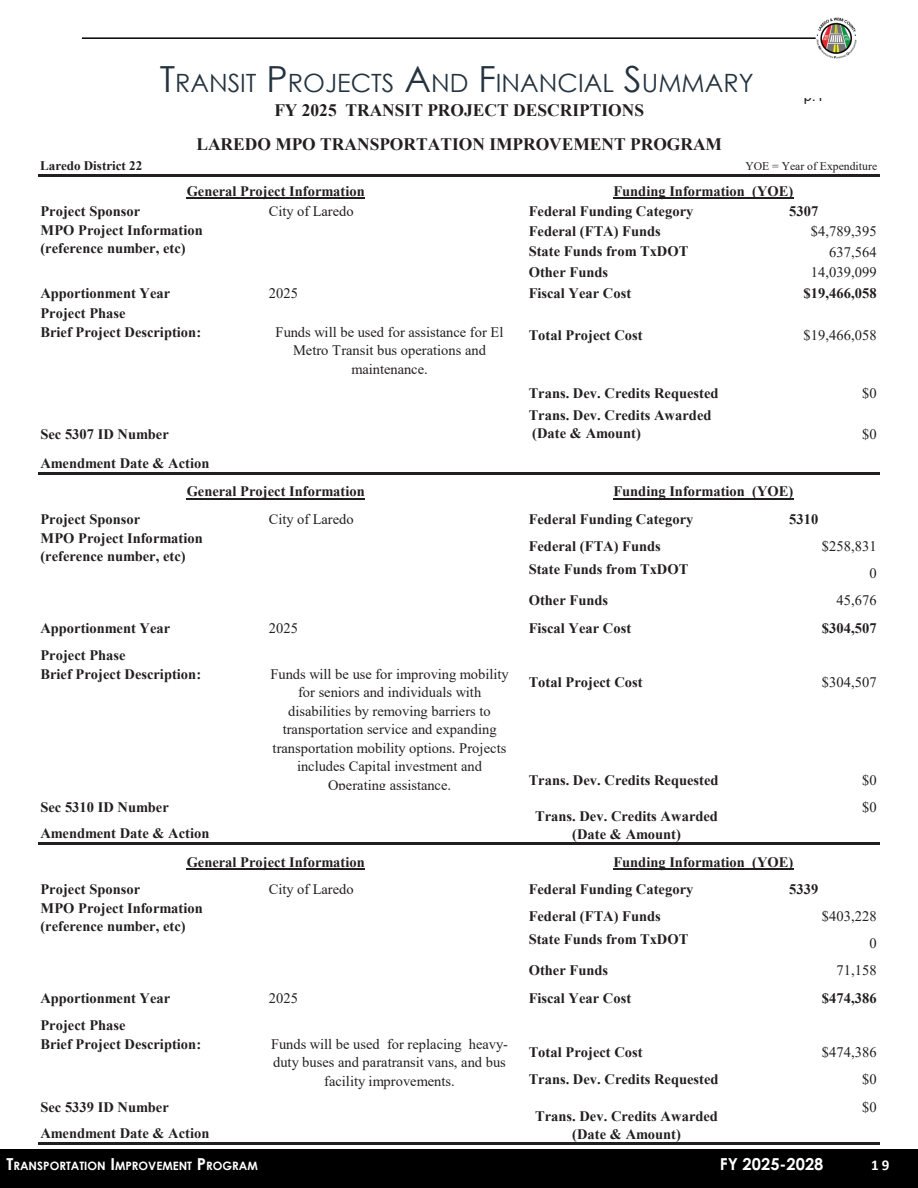
<style>
.page{position:relative;width:918px;height:1188px;background:#fff}
.page>*{position:absolute;margin:0;border:0;box-sizing:border-box;transform-origin:0 0}
._1_1_Sub-Chapter_-_Top{font:25.2px "Century Gothic";color:#24333f}
.t1{font:700 17.4px/33.9px "Times New Roman";color:#231f20;text-align:center}
.t2{font:700 16.5px "Century Gothic Pro";color:#fff}
.t3{font:700 15px "Calibri";color:#fff}
.t4{font:700 14.55px/18.3px "Times New Roman";color:#231f20}
.t5{font:14.55px/18.5px "Times New Roman";color:#231f20;text-align:center}
.t6{font:14.55px "Arial";color:#231f20}
.t7{font:700 13.05px "Times New Roman";color:#231f20}
.t8{font:11.7px "Times New Roman";letter-spacing:-.005em;color:#231f20}
.t9{font:700 11.55px "Century Gothic";color:#fff}
.s1{font-size:36px}
.s2{font-size:16.5px}
</style>
<div class="page">
<div style="left:0;top:1150px;width:918px;height:38px;background:#000"></div>
<hr style="left:187px;top:498px;width:178px;height:1px;background:#231f20">
<hr style="left:613px;top:498px;width:181px;height:1px;background:#231f20">
<hr style="left:187px;top:197px;width:178px;height:2px;background:#231f20">
<hr style="left:613px;top:197px;width:181px;height:2px;background:#231f20">
<hr style="left:187px;top:868px;width:178px;height:1px;background:#231f20">
<hr style="left:613px;top:868px;width:181px;height:1px;background:#231f20">
<hr style="left:38px;top:174px;width:842px;height:3px;background:#231f20">
<hr style="left:38px;top:472px;width:842px;height:3px;background:#231f20">
<hr style="left:38px;top:842px;width:842px;height:3px;background:#231f20">
<hr style="left:38px;top:1142px;width:842px;height:3px;background:#231f20">
<hr style="left:82px;top:37px;width:734px;height:2px;background:#000">
<img style="left:816px;top:17px;width:41px;height:42px">
<p class="_1_1_Sub-Chapter_-_Top" style="left:160px;top:65px;width:594px"><span class="s1">T</span>RANSIT <span class="s1">P</span>ROJECTS <span class="s1">A</span>ND <span class="s1">F</span>INANCIAL <span class="s1">S</span>UMMARY</p>
<p class="t6" style="left:804px;top:86px;width:22px">p.1</p>
<p class="t1" style="left:196px;top:93px;width:527px">FY 2025 TRANSIT PROJECT DESCRIPTIONS<br>LAREDO MPO TRANSPORTATION IMPROVEMENT PROGRAM</p>
<p class="t4" style="left:187px;top:181px;width:180px">General Project Information</p>
<p class="t4" style="left:613px;top:181px;width:181px">Funding Information (YOE)</p>
<p class="t4" style="left:40px;top:220px;width:164px">MPO Project Information (reference number, etc)</p>
<p class="t7" style="left:40px;top:156px;width:104px">Laredo District 22</p>
<p class="t8" style="left:745px;top:158px;width:133px">YOE = Year of Expenditure</p>
<p class="t4" style="left:40px;top:202px;width:101px">Project Sponsor</p>
<p class="t5" style="left:269px;top:201px;width:87px">City of Laredo</p>
<p class="t4" style="left:529px;top:202px;width:166px">Federal Funding Category</p>
<p class="t4" style="left:789px;top:202px;width:31px">5307</p>
<p class="t4" style="left:529px;top:222px;width:134px">Federal (FTA) Funds</p>
<p class="t5" style="left:811px;top:222px;width:67px">$4,789,395</p>
<p class="t4" style="left:529px;top:242px;width:161px">State Funds from TxDOT</p>
<p class="t5" style="left:829px;top:242px;width:49px">637,564</p>
<p class="t4" style="left:529px;top:263px;width:81px">Other Funds</p>
<p class="t5" style="left:811px;top:263px;width:67px">14,039,099</p>
<p class="t4" style="left:40px;top:283px;width:131px">Apportionment Year</p>
<p class="t5" style="left:269px;top:283px;width:31px">2025</p>
<p class="t4" style="left:529px;top:283px;width:104px">Fiscal Year Cost</p>
<p class="t4" style="left:804px;top:283px;width:75px">$19,466,058</p>
<p class="t4" style="left:40px;top:304px;width:87px">Project Phase</p>
<p class="t4" style="left:529px;top:325px;width:115px">Total Project Cost</p>
<p class="t5" style="left:804px;top:325px;width:75px">$19,466,058</p>
<p class="t4" style="left:40px;top:323px;width:162px">Brief Project Description:</p>
<p class="t5" style="left:276px;top:322px;width:229px">Funds will be used for assistance for El<br>Metro Transit bus operations and maintenance.</p>
<p class="t4" style="left:40px;top:424px;width:130px">Sec 5307 ID Number</p>
<p class="t4" style="left:40px;top:453px;width:171px">Amendment Date &amp; Action</p>
<p class="t4" style="left:529px;top:383px;width:191px">Trans. Dev. Credits Requested</p>
<p class="t5" style="left:862px;top:383px;width:16px">$0</p>
<p class="t4" style="left:529px;top:405px;width:184px">Trans. Dev. Credits Awarded (Date &amp; Amount)</p>
<p class="t5" style="left:862px;top:424px;width:16px">$0</p>
<p class="t4" style="left:187px;top:482px;width:180px">General Project Information</p>
<p class="t4" style="left:613px;top:482px;width:181px">Funding Information (YOE)</p>
<p class="t4" style="left:40px;top:509px;width:101px">Project Sponsor</p>
<p class="t5" style="left:269px;top:509px;width:87px">City of Laredo</p>
<p class="t4" style="left:529px;top:509px;width:166px">Federal Funding Category</p>
<p class="t4" style="left:789px;top:509px;width:31px">5310</p>
<p class="t4" style="left:529px;top:536px;width:134px">Federal (FTA) Funds</p>
<p class="t5" style="left:822px;top:536px;width:56px">$258,831</p>
<p class="t4" style="left:529px;top:560px;width:161px">State Funds from TxDOT</p>
<p class="t5" style="left:870px;top:564px;width:9px">0</p>
<p class="t4" style="left:529px;top:591px;width:81px">Other Funds</p>
<p class="t5" style="left:837px;top:591px;width:42px">45,676</p>
<p class="t4" style="left:40px;top:618px;width:131px">Apportionment Year</p>
<p class="t5" style="left:269px;top:618px;width:31px">2025</p>
<p class="t4" style="left:529px;top:618px;width:104px">Fiscal Year Cost</p>
<p class="t4" style="left:822px;top:618px;width:56px">$304,507</p>
<p class="t4" style="left:40px;top:645px;width:87px">Project Phase</p>
<p class="t4" style="left:529px;top:673px;width:115px">Total Project Cost</p>
<p class="t5" style="left:822px;top:673px;width:56px">$304,507</p>
<p class="t4" style="left:40px;top:528px;width:164px">MPO Project Information (reference number, etc)</p>
<p class="t4" style="left:40px;top:664px;width:162px">Brief Project Description:</p>
<p class="t5" style="left:271px;top:664px;width:240px">Funds will be use for improving mobility for seniors and individuals with disabilities by removing barriers to transportation service and expanding transportation mobility options. Projects includes Capital investment and Operating assistance.</p>
<p class="t4" style="left:529px;top:770px;width:191px">Trans. Dev. Credits Requested</p>
<p class="t5" style="left:862px;top:770px;width:16px">$0</p>
<p class="t4" style="left:40px;top:798px;width:130px">Sec 5310 ID Number</p>
<p class="t5" style="left:862px;top:797px;width:16px">$0</p>
<p class="t4" style="left:40px;top:823px;width:171px">Amendment Date &amp; Action</p>
<p class="t4" style="left:535px;top:806px;width:184px;text-align:center">Trans. Dev. Credits Awarded (Date &amp; Amount)</p>
<p class="t4" style="left:187px;top:852px;width:180px">General Project Information</p>
<p class="t4" style="left:613px;top:852px;width:181px">Funding Information (YOE)</p>
<p class="t4" style="left:40px;top:879px;width:101px">Project Sponsor</p>
<p class="t5" style="left:269px;top:879px;width:87px">City of Laredo</p>
<p class="t4" style="left:529px;top:879px;width:166px">Federal Funding Category</p>
<p class="t4" style="left:789px;top:879px;width:31px">5339</p>
<p class="t4" style="left:529px;top:907px;width:134px">Federal (FTA) Funds</p>
<p class="t5" style="left:822px;top:906px;width:56px">$403,228</p>
<p class="t4" style="left:529px;top:930px;width:161px">State Funds from TxDOT</p>
<p class="t5" style="left:870px;top:934px;width:9px">0</p>
<p class="t4" style="left:529px;top:961px;width:81px">Other Funds</p>
<p class="t5" style="left:837px;top:961px;width:42px">71,158</p>
<p class="t4" style="left:40px;top:988px;width:131px">Apportionment Year</p>
<p class="t5" style="left:269px;top:988px;width:31px">2025</p>
<p class="t4" style="left:529px;top:988px;width:104px">Fiscal Year Cost</p>
<p class="t4" style="left:822px;top:988px;width:56px">$474,386</p>
<p class="t4" style="left:40px;top:1015px;width:162px;line-height:18.9px">Project Phase<br>Brief Project Description:</p>
<p class="t4" style="left:40px;top:898px;width:164px">MPO Project Information (reference number, etc)</p>
<p class="t5" style="left:271px;top:1034px;width:238px">Funds will be used for replacing heavy&shy;duty buses and paratransit vans, and bus facility improvements.</p>
<p class="t4" style="left:529px;top:1043px;width:115px">Total Project Cost</p>
<p class="t5" style="left:822px;top:1043px;width:56px">$474,386</p>
<p class="t4" style="left:529px;top:1070px;width:191px">Trans. Dev. Credits Requested</p>
<p class="t5" style="left:862px;top:1070px;width:16px">$0</p>
<p class="t4" style="left:40px;top:1097px;width:130px">Sec 5339 ID Number</p>
<p class="t5" style="left:862px;top:1097px;width:16px">$0</p>
<p class="t4" style="left:40px;top:1123px;width:171px">Amendment Date &amp; Action</p>
<p class="t4" style="left:535px;top:1106px;width:184px;text-align:center">Trans. Dev. Credits Awarded (Date &amp; Amount)</p>
<p class="t9" style="left:6px;top:1157px;width:253px"><span class="s2">T</span>RANSPORTATION <span class="s2">I</span>MPROVEMENT <span class="s2">P</span> ROGRAM</p>
<p class="t2" style="left:720px;top:1154px;width:105px">FY 2025-2028</p>
<p class="t3" style="left:871px;top:1154px;width:20px">19</p>
</div>
